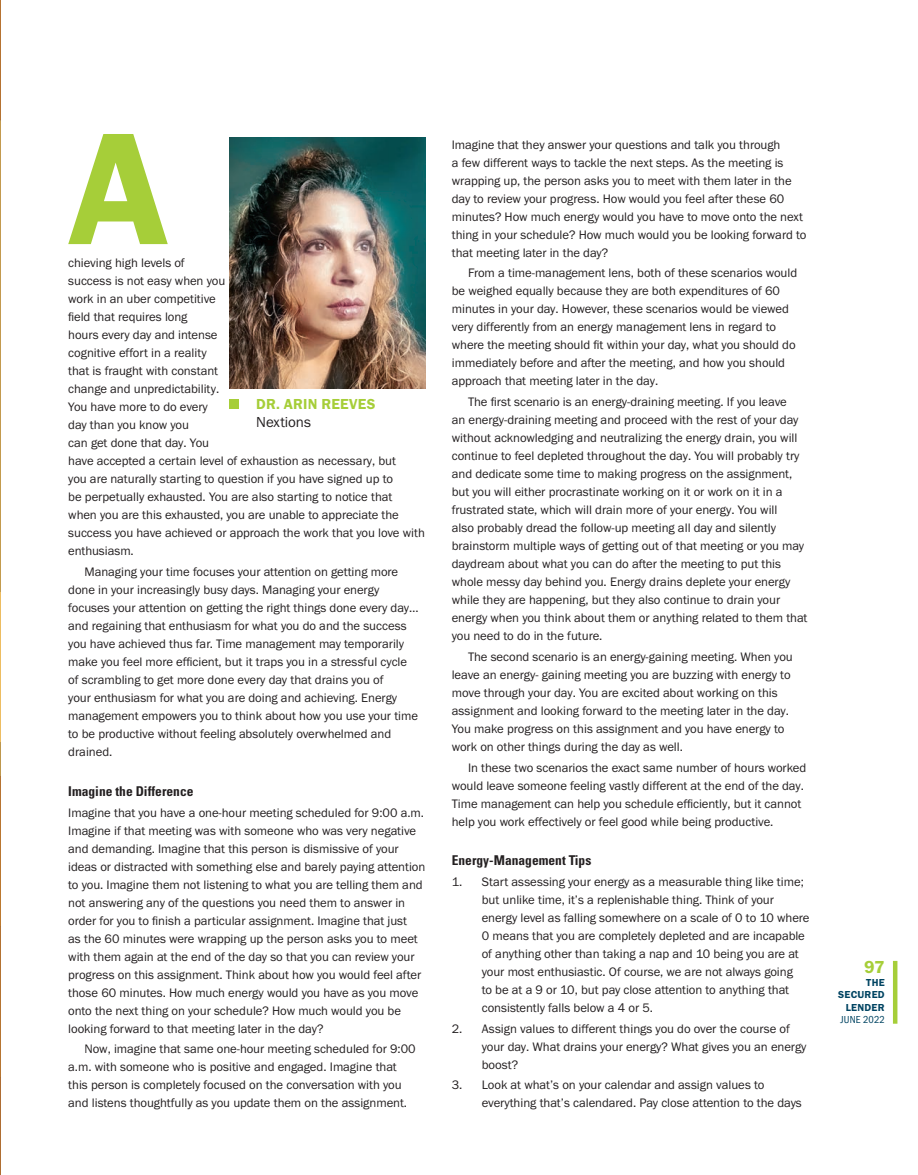
<style>
.page{position:relative;width:918px;height:1175px;background:#fff}
.page>*{position:absolute;margin:0;border:0;box-sizing:border-box;transform-origin:0 0}
.t1{font:600 165px "Franklin Gothic FS";color:#a6ce39}
.t2{font:600 18px "Franklin Gothic FS";color:#a6ce39}
.t3{font:600 15px "Franklin Gothic FS";letter-spacing:.015em;color:#a6ce39}
.t4{font:15px "Franklin Gothic FS";letter-spacing:-.005em;color:#231f20}
.t5{font:700 condensed 13.5px "Univers";color:#231f20}
.t6{font:12.75px/18px "Franklin Gothic FS";letter-spacing:-.005em;color:#231f20}
.t7{font:600 10.5px/12.6px "Franklin Gothic FS";letter-spacing:.025em;color:#004462;text-align:right}
.t8{font:condensed 10.5px "Franklin Gothic FS";letter-spacing:.015em;color:#004462}
</style>
<div class="page">
<hr style="left:893px;top:960px;width:4px;height:63px;background:#a6ce39">
<img style="left:0;top:926px;width:1px;height:248px">
<svg style="left:0;top:0;width:1px;height:926px"></svg>
<div style="left:229px;top:399px;width:9px;height:10px;background:#a6ce39"></div>
<img style="left:229px;top:138px;width:197px;height:251px">
<h1 class="t1" style="left:68px;top:97px;width:102px">A</h1>
<p class="t6" style="left:68px;top:254px;width:358px">chieving high levels of<br>success is not easy when you<br>work in an uber competitive<br>field that requires long<br>hours every day and intense<br>cognitive effort in a reality<br>that is fraught with constant<br>change and unpredictability.<br>You have more to do every<br>day than you know you<br>can get done that day. You<br>have accepted a certain level of exhaustion as necessary, but<br>you are naturally starting to question if you have signed up to<br>be perpetually exhausted. You are also starting to notice that<br>when you are this exhausted, you are unable to appreciate the success you have achieved or approach the work that you love with enthusiasm.</p>
<p class="t6" style="left:68px;top:563px;width:352px;text-indent:16px">Managing your time focuses your attention on getting more done in your increasingly busy days. Managing your energy focuses your attention on getting the right things done every day… and regaining that enthusiasm for what you do and the success you have achieved thus far. Time management may temporarily make you feel more efficient, but it traps you in a stressful cycle of scrambling to get more done every day that drains you of<br>your enthusiasm for what you are doing and achieving. Energy management empowers you to think about how you use your time to be productive without feeling absolutely overwhelmed and drained.</p>
<p class="t5" style="left:68px;top:782px;width:127px">Imagine the Difference</p>
<p class="t6" style="left:68px;top:803px;width:359px">Imagine that you have a one-hour meeting scheduled for 9:00 a.m.<br>Imagine if that meeting was with someone who was very negative and demanding. Imagine that this person is dismissive of your ideas or distracted with something else and barely paying attention to you. Imagine them not listening to what you are telling them and not answering any of the questions you need them to answer in order for you to finish a particular assignment. Imagine that just<br>as the 60 minutes were wrapping up the person asks you to meet with them again at the end of the day so that you can review your progress on this assignment. Think about how you would feel after those 60 minutes. How much energy would you have as you move onto the next thing on your schedule? How much would you be looking forward to that meeting later in the day?</p>
<p class="t6" style="left:68px;top:1040px;width:349px;text-indent:16px">Now, imagine that same one-hour meeting scheduled for 9:00 a.m. with someone who is positive and engaged. Imagine that this person is completely focused on the conversation with you and listens thoughtfully as you update them on the assignment.</p>
<p class="t3" style="left:256px;top:395px;width:121px">DR. ARIN REEVES</p>
<p class="t4" style="left:256px;top:413px;width:56px">Nextions</p>
<p class="t6" style="left:452px;top:135px;width:356px">Imagine that they answer your questions and talk you through<br>a few different ways to tackle the next steps. As the meeting is wrapping up, the person asks you to meet with them later in the day to review your progress. How would you feel after these 60 minutes? How much energy would you have to move onto the next thing in your schedule? How much would you be looking forward to that meeting later in the day?</p>
<p class="t6" style="left:452px;top:264px;width:347px;text-indent:16px">From a time-management lens, both of these scenarios would be weighed equally because they are both expenditures of 60 minutes in your day. However, these scenarios would be viewed very differently from an energy management lens in regard to where the meeting should fit within your day, what you should do immediately before and after the meeting, and how you should approach that meeting later in the day.</p>
<p class="t6" style="left:452px;top:393px;width:357px;text-indent:16px">The first scenario is an energy-draining meeting. If you leave<br>an energy-draining meeting and proceed with the rest of your day without acknowledging and neutralizing the energy drain, you will continue to feel depleted throughout the day. You will probably try and dedicate some time to making progress on the assignment, but you will either procrastinate working on it or work on it in a frustrated state, which will drain more of your energy. You will<br>also probably dread the follow-up meeting all day and silently brainstorm multiple ways of getting out of that meeting or you may daydream about what you can do after the meeting to put this whole messy day behind you. Energy drains deplete your energy while they are happening, but they also continue to drain your energy when you think about them or anything related to them that you need to do in the future.</p>
<p class="t6" style="left:452px;top:648px;width:343px;text-indent:16px">The second scenario is an energy-gaining meeting. When you leave an energy- gaining meeting you are buzzing with energy to move through your day. You are excited about working on this assignment and looking forward to the meeting later in the day.<br>You make progress on this assignment and you have energy to work on other things during the day as well.</p>
<p class="t6" style="left:452px;top:758px;width:356px;text-indent:16px">In these two scenarios the exact same number of hours worked would leave someone feeling vastly different at the end of the day.<br>Time management can help you schedule efficiently, but it cannot help you work effectively or feel good while being productive.</p>
<p class="t5" style="left:452px;top:852px;width:141px">Energy-Management Tips</p>
<p class="t6" style="left:482px;top:872px;width:329px;text-indent:-30px">1. Start assessing your energy as a measurable thing like time; but unlike time, it’s a replenishable thing. Think of your energy level as falling somewhere on a scale of 0 to 10 where 0 means that you are completely depleted and are incapable of anything other than taking a nap and 10 being you are at your most enthusiastic. Of course, we are not always going<br>to be at a 9 or 10, but pay close attention to anything that consistently falls below a 4 or 5.</p>
<p class="t6" style="left:482px;top:1019px;width:326px;text-indent:-30px">2. Assign values to different things you do over the course of your day. What drains your energy? What gives you an energy boost?</p>
<p class="t6" style="left:482px;top:1076px;width:322px;text-indent:-30px">3. Look at what’s on your calendar and assign values to everything that’s calendared. Pay close attention to the days</p>
<h2 class="t2" style="left:864px;top:957px;width:22px">97</h2>
<p class="t7" style="left:838px;top:976px;width:48px">THE<br>SECURED<br>LENDER</p>
<p class="t8" style="left:840px;top:1014px;width:46px">JUNE 2022</p>
</div>
